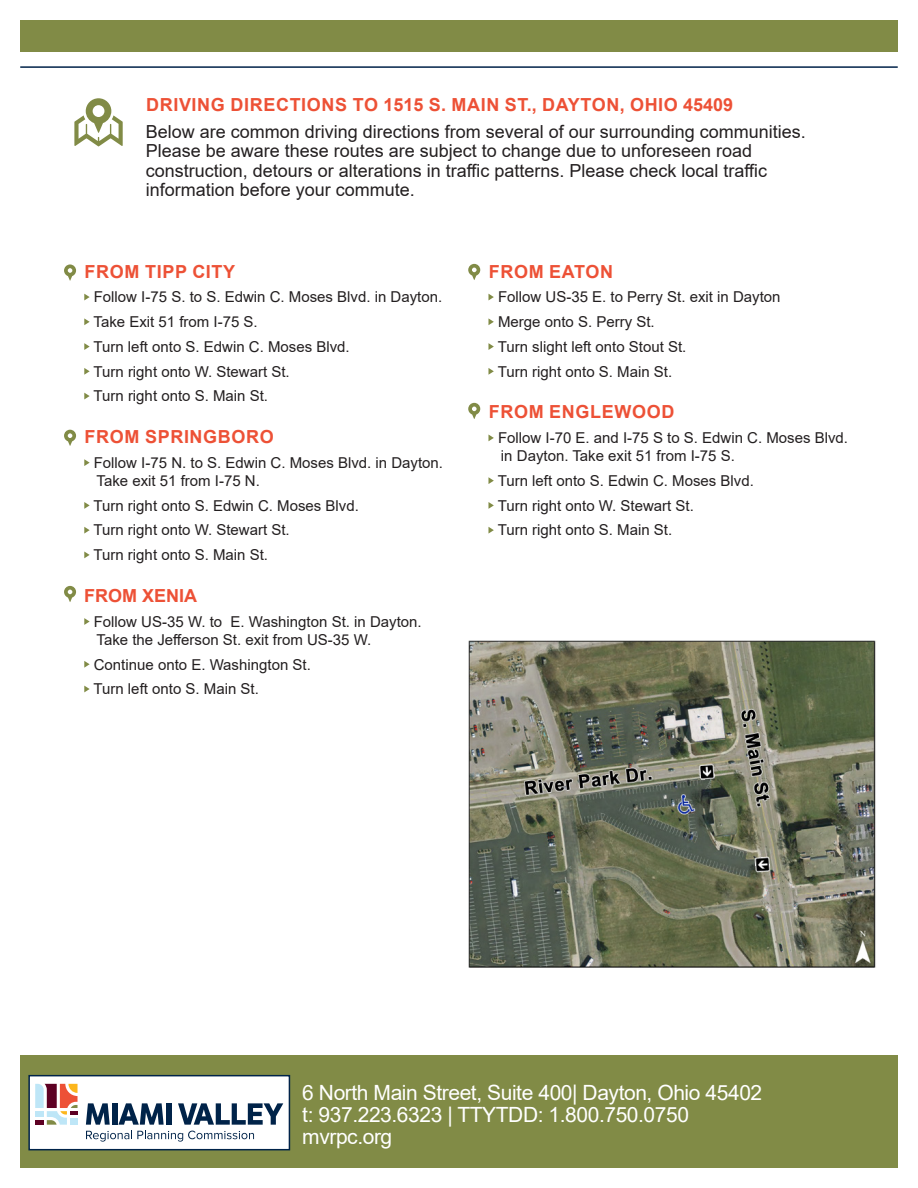
<style>
.page{position:relative;width:918px;height:1188px;background:#fff}
.page>*{position:absolute;margin:0;border:0;box-sizing:border-box;transform-origin:0 0}
.t1{font:21px/21.9px "Arial";letter-spacing:-.02em;color:#fff}
.t2{font:18px/19.5px "Arial";color:#231f20}
.t3{font:700 18px "Arial";letter-spacing:.035em;color:#ed5136}
.t4{font:700 18px "Arial";color:#ed5136}
.t5{font:15px/18px "Arial";color:#231f20}
</style>
<div class="page">
<div style="left:20px;top:1055px;width:878px;height:113px;background:#818b46"></div>
<hr style="left:20px;top:66px;width:878px;height:2px;background:#002349">
<div style="left:20px;top:20px;width:878px;height:32px;background:#818b46"></div>
<svg style="left:84px;top:294px;width:6px;height:6px"></svg>
<svg style="left:84px;top:318px;width:6px;height:7px"></svg>
<svg style="left:84px;top:343px;width:6px;height:7px"></svg>
<svg style="left:84px;top:368px;width:6px;height:7px"></svg>
<svg style="left:84px;top:393px;width:6px;height:6px"></svg>
<svg style="left:84px;top:459px;width:6px;height:7px"></svg>
<svg style="left:84px;top:502px;width:6px;height:7px"></svg>
<svg style="left:84px;top:527px;width:6px;height:7px"></svg>
<svg style="left:84px;top:552px;width:6px;height:6px"></svg>
<svg style="left:84px;top:618px;width:6px;height:7px"></svg>
<svg style="left:84px;top:661px;width:6px;height:7px"></svg>
<svg style="left:84px;top:686px;width:6px;height:6px"></svg>
<svg style="left:488px;top:294px;width:6px;height:6px"></svg>
<svg style="left:488px;top:318px;width:6px;height:7px"></svg>
<svg style="left:488px;top:343px;width:6px;height:7px"></svg>
<svg style="left:488px;top:368px;width:6px;height:7px"></svg>
<svg style="left:488px;top:435px;width:6px;height:6px"></svg>
<svg style="left:488px;top:477px;width:6px;height:7px"></svg>
<svg style="left:488px;top:502px;width:6px;height:7px"></svg>
<svg style="left:488px;top:527px;width:6px;height:7px"></svg>
<svg style="left:74px;top:98px;width:49px;height:48px"></svg>
<svg style="left:64px;top:264px;width:12px;height:17px"></svg>
<svg style="left:64px;top:430px;width:12px;height:16px"></svg>
<svg style="left:64px;top:586px;width:12px;height:16px"></svg>
<svg style="left:468px;top:264px;width:12px;height:16px"></svg>
<svg style="left:468px;top:403px;width:12px;height:16px"></svg>
<div style="left:29px;top:1076px;width:260px;height:74px;background:#fff"></div>
<svg style="left:86px;top:1131px;width:168px;height:11px"></svg>
<svg style="left:35px;top:1084px;width:43px;height:41px"></svg>
<div style="left:35px;top:1120px;width:9px;height:5px;background:#5d0023"></div>
<svg style="left:86px;top:1103px;width:24px;height:22px"></svg>
<div style="left:112px;top:1103px;width:5px;height:22px;background:#002349"></div>
<svg style="left:118px;top:1103px;width:46px;height:22px"></svg>
<div style="left:166px;top:1103px;width:5px;height:22px;background:#002349"></div>
<svg style="left:178px;top:1103px;width:105px;height:22px"></svg>
<div style="left:28px;top:1075px;width:262px;height:75px;border:2px solid #002349"></div>
<img style="left:468px;top:640px;width:408px;height:328px">
<p class="t3" style="left:146px;top:92px;width:589px">DRIVING DIRECTIONS TO 1515 S. MAIN ST., DAYTON, OHIO 45409</p>
<p class="t2" style="left:146px;top:121px;width:662px">Below are common driving directions from several of our surrounding communities.<br>Please be aware these routes are subject to change due to unforeseen road construction, detours or alterations in traffic patterns. Please check local traffic information before your commute.</p>
<p class="t3" style="left:85px;top:259px;width:152px">FROM TIPP CITY</p>
<p class="t5" style="left:94px;top:288px;width:350px">Follow I-75 S. to S. Edwin C. Moses Blvd. in Dayton.</p>
<p class="t5" style="left:94px;top:313px;width:166px">Take Exit 51 from I-75 S.</p>
<p class="t5" style="left:94px;top:337px;width:258px">Turn left onto S. Edwin C. Moses Blvd.</p>
<p class="t5" style="left:94px;top:362px;width:198px">Turn right onto W. Stewart St.</p>
<p class="t5" style="left:94px;top:387px;width:176px">Turn right onto S. Main St.</p>
<p class="t3" style="left:85px;top:424px;width:191px">FROM SPRINGBORO</p>
<p class="t5" style="left:94px;top:454px;width:351px">Follow I-75 N. to S. Edwin C. Moses Blvd. in Dayton.<br>Take exit 51 from I-75 N.</p>
<p class="t5" style="left:94px;top:496px;width:267px">Turn right onto S. Edwin C. Moses Blvd.</p>
<p class="t5" style="left:94px;top:521px;width:198px">Turn right onto W. Stewart St.</p>
<p class="t5" style="left:94px;top:546px;width:176px">Turn right onto S. Main St.</p>
<p class="t4" style="left:84px;top:583px;width:115px">FROM XENIA</p>
<p class="t5" style="left:94px;top:612px;width:329px">Follow US-35 W. to E. Washington St. in Dayton.<br>Take the Jefferson St. exit from US-35 W.</p>
<p class="t5" style="left:94px;top:655px;width:219px">Continue onto E. Washington St.</p>
<p class="t5" style="left:94px;top:680px;width:167px">Turn left onto S. Main St.</p>
<p class="t3" style="left:489px;top:259px;width:126px">FROM EATON</p>
<p class="t5" style="left:498px;top:288px;width:284px">Follow US-35 E. to Perry St. exit in Dayton</p>
<p class="t5" style="left:498px;top:313px;width:158px">Merge onto S. Perry St.</p>
<p class="t5" style="left:498px;top:337px;width:190px">Turn slight left onto Stout St.</p>
<p class="t5" style="left:498px;top:362px;width:176px">Turn right onto S. Main St.</p>
<p class="t3" style="left:489px;top:399px;width:187px">FROM ENGLEWOOD</p>
<p class="t5" style="left:498px;top:429px;width:352px">Follow I-70 E. and I-75 S to S. Edwin C. Moses Blvd. in Dayton. Take exit 51 from I-75 S.</p>
<p class="t5" style="left:498px;top:472px;width:258px">Turn left onto S. Edwin C. Moses Blvd.</p>
<p class="t5" style="left:498px;top:496px;width:198px">Turn right onto W. Stewart St.</p>
<p class="t5" style="left:498px;top:521px;width:176px">Turn right onto S. Main St.</p>
<p class="t1" style="left:302px;top:1081px;width:461px">6 North Main Street, Suite 400| Dayton, Ohio 45402 t: 937.223.6323 | TTYTDD: 1.800.750.0750 mvrpc.org</p>
</div>
